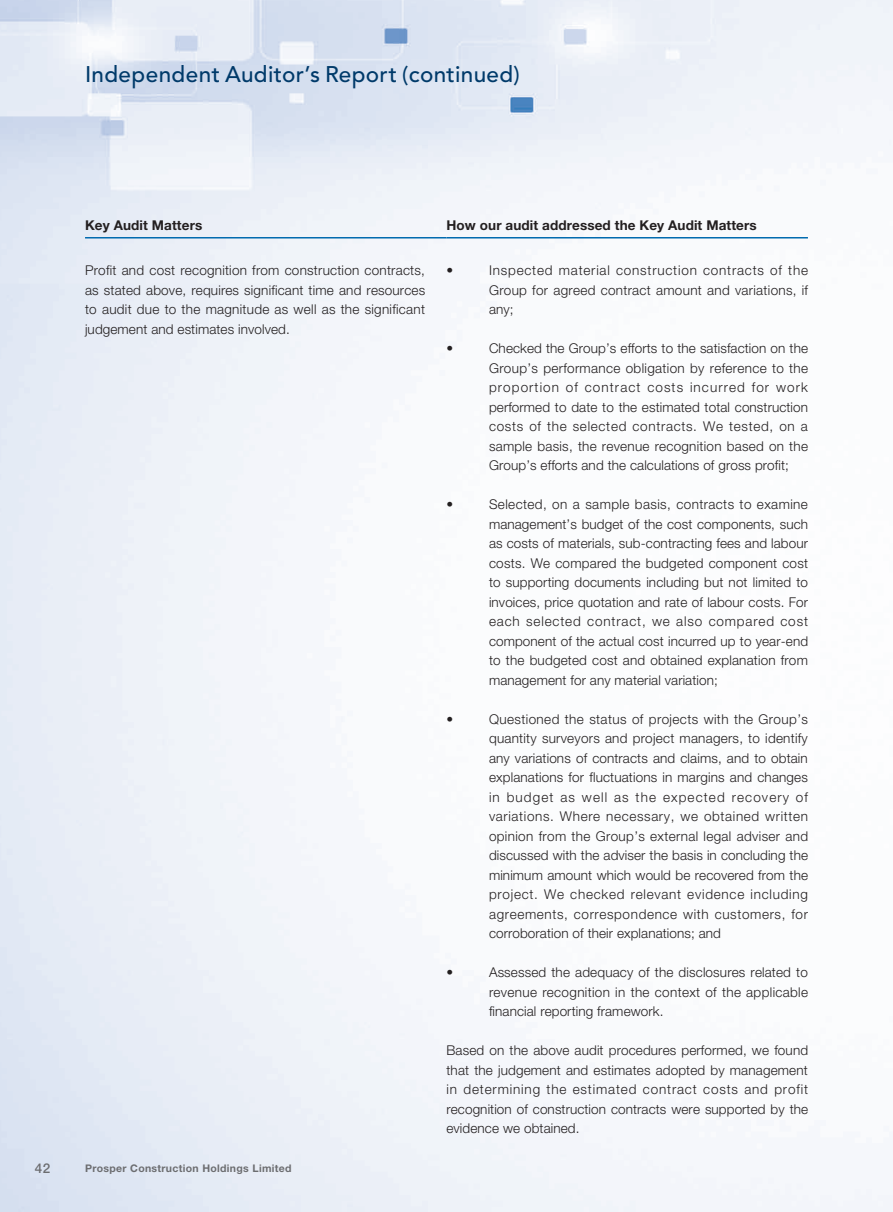
<style>
.page{position:relative;width:893px;height:1212px;background:#fff}
.page>*{position:absolute;margin:0;border:0;box-sizing:border-box;transform-origin:0 0}
.t1{font:500 22.5px "Avenir LT Std";letter-spacing:.015em;color:#003a6a}
.t2{font:300 13.5px/19.5px "Helvetica Neue LT Std";letter-spacing:.01em;color:#231f20;text-align:justify}
.t3{font:700 13.5px "Helvetica Neue LT Std";letter-spacing:.01em;color:#231f20}
.t4{font:500 13.5px "Helvetica Neue LT Std";color:#6c6d70}
.t5{font:700 10.5px "Helvetica Neue LT Std";letter-spacing:.03em;color:#6c6d70}
</style>
<div class="page">
<img style="left:0;top:0;width:892px;height:1212px">
<hr style="left:85px;top:237px;width:361px;height:1px;background:#016aaf">
<hr style="left:446px;top:237px;width:362px;height:1px;background:#016aaf">
<h1 class="t1" style="left:85px;top:62px;width:436px">Independent Auditor’s Report (continued)</h1>
<p class="t3" style="left:85px;top:217px;width:119px">Key Audit Matters</p>
<p class="t3" style="left:446px;top:217px;width:312px">How our audit addressed the Key Audit Matters</p>
<p class="t2" style="left:85px;top:260px;width:342px">Profit and cost recognition from construction contracts, as stated above, requires significant time and resources to audit due to the magnitude as well as the significant judgement and estimates involved.</p>
<p class="t2" style="left:446px;top:260px;width:8px">•</p>
<p class="t2" style="left:489px;top:260px;width:321px">Inspected material construction contracts of the Group for agreed contract amount and variations, if any;</p>
<p class="t2" style="left:446px;top:338px;width:8px">•</p>
<p class="t2" style="left:489px;top:338px;width:321px">Checked the Group’s efforts to the satisfaction on the Group’s performance obligation by reference to the proportion of contract costs incurred for work performed to date to the estimated total construction costs of the selected contracts. We tested, on a sample basis, the revenue recognition based on the Group’s efforts and the calculations of gross profit;</p>
<p class="t2" style="left:446px;top:494px;width:8px">•</p>
<p class="t2" style="left:489px;top:494px;width:321px">Selected, on a sample basis, contracts to examine management’s budget of the cost components, such as costs of materials, sub-contracting fees and labour costs. We compared the budgeted component cost to supporting documents including but not limited to invoices, price quotation and rate of labour costs. For each selected contract, we also compared cost component of the actual cost incurred up to year-end to the budgeted cost and obtained explanation from management for any material variation;</p>
<p class="t2" style="left:446px;top:709px;width:8px">•</p>
<p class="t2" style="left:489px;top:709px;width:321px">Questioned the status of projects with the Group’s quantity surveyors and project managers, to identify any variations of contracts and claims, and to obtain explanations for fluctuations in margins and changes in budget as well as the expected recovery of variations. Where necessary, we obtained written opinion from the Group’s external legal adviser and discussed with the adviser the basis in concluding the minimum amount which would be recovered from the project. We checked relevant evidence including agreements, correspondence with customers, for corroboration of their explanations; and</p>
<p class="t2" style="left:446px;top:962px;width:8px">•</p>
<p class="t2" style="left:489px;top:962px;width:321px">Assessed the adequacy of the disclosures related to revenue recognition in the context of the applicable financial reporting framework.</p>
<p class="t2" style="left:446px;top:1040px;width:363px">Based on the above audit procedures performed, we found that the judgement and estimates adopted by management in determining the estimated contract costs and profit recognition of construction contracts were supported by the evidence we obtained.</p>
<p class="t4" style="left:35px;top:1160px;width:17px">42</p>
<p class="t5" style="left:85px;top:1162px;width:208px">Prosper Construction Holdings Limited</p>
</div>
